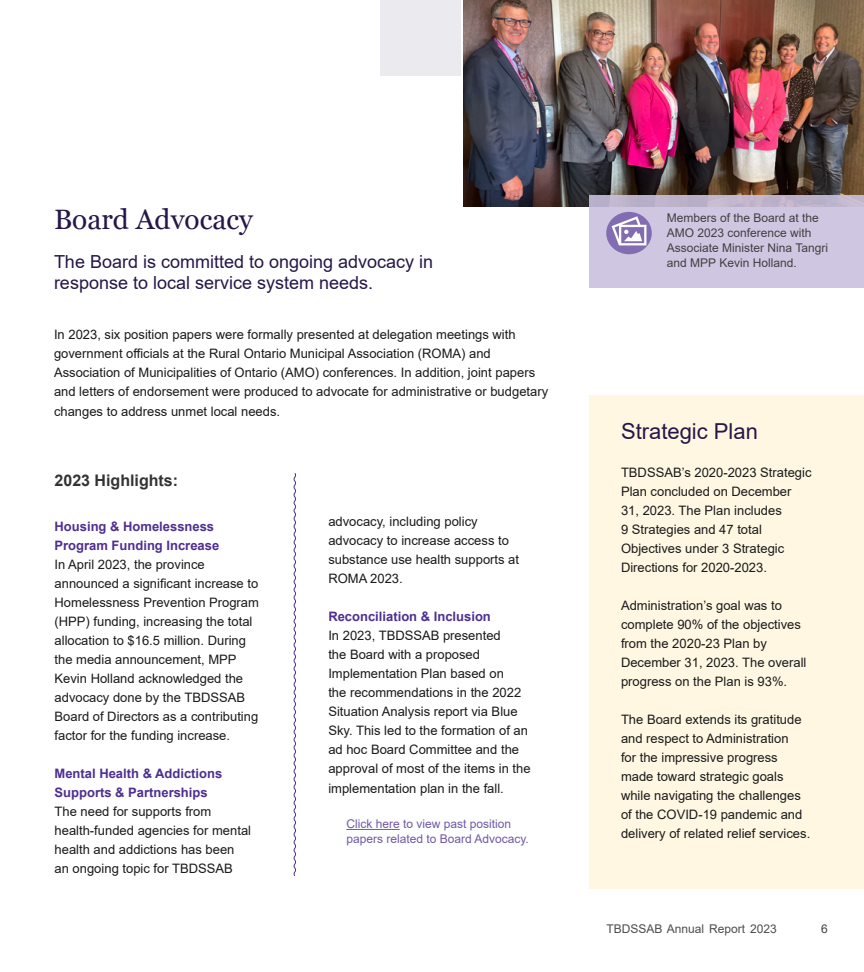
<style>
.page{position:relative;width:864px;height:972px;background:#fff}
.page>*{position:absolute;margin:0;border:0;box-sizing:border-box;transform-origin:0 0}
.Header_-_H1{font:28px "Georgia";color:#271748}
.Header_-_H2{font:22px "Arial";color:#271748}
.Intro_Text{font:18px/21.6px "Arial";color:#271748}
.t1{font:700 16px "Arial";color:#333}
.t2{font:13px/19px "Arial";color:#1a1a1a}
.t3{font:12px/15px "Arial";color:#404040}
.t4{font:12px/15px "Arial";color:#7158a7}
.t5{font:12px "Arial";color:#4d4d4d}
.s1{font-weight:700;color:#4e2f91}
</style>
<div class="page">
<svg style="left:293px;top:473px;width:3px;height:403px"></svg>
<hr style="left:346px;top:829px;width:54px;height:1px;background:#7158a7">
<div style="left:590px;top:395px;width:274px;height:493px;background:#fff7e2"></div>
<img style="left:464px;top:0;width:400px;height:206px">
<div style="left:380px;top:0;width:80px;height:76px;background:#ebeaee"></div>
<div style="left:590px;top:195px;width:274px;height:92px;background:#cac1de"></div>
<svg style="left:606px;top:212px;width:46px;height:42px"></svg>
<svg style="left:612px;top:216px;width:34px;height:29px"></svg>
<h1 class="Header_-_H1" style="left:54px;top:203px;width:200px">Board Advocacy</h1>
<p class="Intro_Text" style="left:54px;top:250px;width:381px">The Board is committed to ongoing advocacy in response to local service system needs.</p>
<p class="t2" style="left:54px;top:325px;width:496px">In 2023, six position papers were formally presented at delegation meetings with government officials at the Rural Ontario Municipal Association (ROMA) and Association of Municipalities of Ontario (AMO) conferences. In addition, joint papers and letters of endorsement were produced to advocate for administrative or budgetary changes to address unmet local needs.</p>
<p class="t1" style="left:55px;top:469px;width:125px">2023 Highlights:</p>
<p class="t2" style="left:55px;top:517px;width:206px"><span class="s1">Housing &amp; Homelessness<br>Program Funding Increase<br></span>In April 2023, the province announced a significant increase to<br>Homelessness Prevention Program (HPP) funding, increasing the total allocation to $16.5 million. During the media announcement, MPP<br>Kevin Holland acknowledged the advocacy done by the TBDSSAB<br>Board of Directors as a contributing factor for the funding increase.</p>
<p class="t2" style="left:55px;top:764px;width:198px"><span class="s1">Mental Health &amp; Addictions<br>Supports &amp; Partnerships<br></span>The need for supports from health-funded agencies for mental health and addictions has been an ongoing topic for TBDSSAB</p>
<p class="t2" style="left:328px;top:512px;width:192px">advocacy, including policy advocacy to increase access to substance use health supports at<br>ROMA 2023.</p>
<p class="t2" style="left:328px;top:607px;width:204px"><span class="s1">Reconciliation &amp; Inclusion<br></span>In 2023, TBDSSAB presented<br>the Board with a proposed<br>Implementation Plan based on<br>the recommendations in the 2022<br>Situation Analysis report via Blue<br>Sky. This led to the formation of an ad hoc Board Committee and the approval of most of the items in the implementation plan in the fall.</p>
<p class="t4" style="left:346px;top:816px;width:184px">Click here to view past position papers related to Board Advocacy.</p>
<p class="t3" style="left:667px;top:210px;width:163px">Members of the Board at the<br>AMO 2023 conference with<br>Associate Minister Nina Tangri and MPP Kevin Holland.</p>
<h2 class="Header_-_H2" style="left:621px;top:416px;width:138px">Strategic Plan</h2>
<p class="t2" style="left:621px;top:463px;width:192px">TBDSSAB’s 2020-2023 Strategic<br>Plan concluded on December<br>31, 2023. The Plan includes<br>9 Strategies and 47 total<br>Objectives under 3 Strategic<br>Directions for 2020-2023.</p>
<p class="t2" style="left:621px;top:596px;width:187px">Administration’s goal was to complete 90% of the objectives from the 2020-23 Plan by<br>December 31, 2023. The overall progress on the Plan is 93%.</p>
<p class="t2" style="left:621px;top:710px;width:191px">The Board extends its gratitude and respect to Administration<br>for the impressive progress made toward strategic goals while navigating the challenges of the COVID-19 pandemic and delivery of related relief services.</p>
<p class="t5" style="left:607px;top:920px;width:172px">TBDSSAB Annual Report 2023</p>
<p class="t3" style="left:821px;top:921px;width:8px">6</p>
</div>
